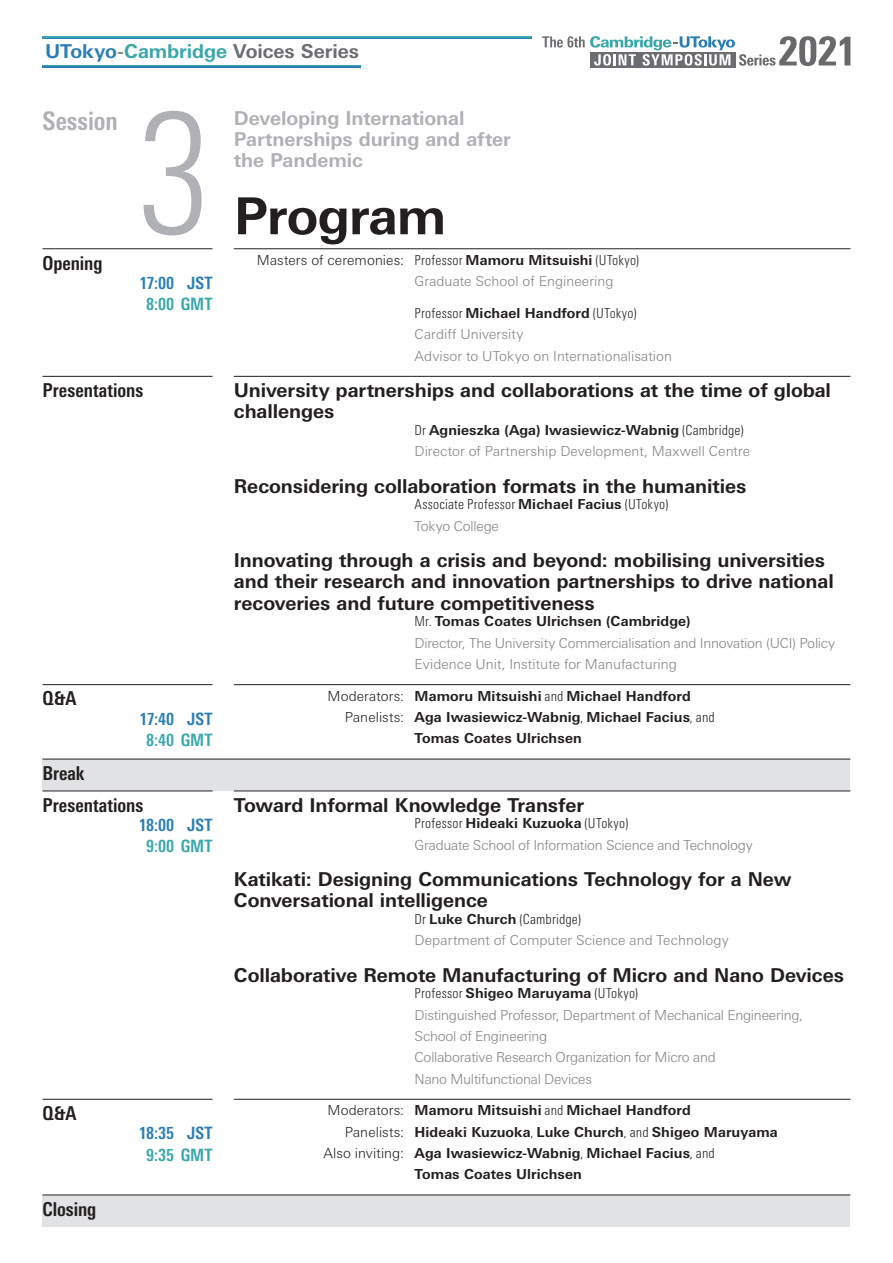
<style>
.page{position:relative;width:893px;height:1263px;background:#fff}
.page>*{position:absolute;margin:0;border:0;box-sizing:border-box;transform-origin:0 0}
.t1{font:300 condensed 170.1px "LT Univers";color:#b0b1b5}
.t2{font:700 51px "LT Univers Basic";letter-spacing:-.015em;color:#231f20}
.t3{font:700 condensed 25.5px "LT Univers";color:#b0b1b5}
.t4{font:700 19.2px/21.3px "LT Univers Basic";letter-spacing:-.005em;color:#231f20}
.t5{font:700 19.2px/21.3px "LT Univers Basic";letter-spacing:-.005em;color:#b0b1b5}
.t6{font:700 condensed 19.2px/32px "LT Univers";letter-spacing:-.005em;color:#231f20}
.t7{font:700 19.2px "LT Univers Basic";letter-spacing:-.005em;color:#6c6d70}
.t8{font:700 condensed 16.95px "LT Univers";color:#2a7db7}
.t9{font:700 condensed 16.95px "LT Univers";letter-spacing:.01em;color:#39a7aa}
.t10{font:300 13.8px/21.3px "LT Univers Basic";letter-spacing:-.005em;color:#808285}
.t11{font:700 13.8px "LT Univers Basic";letter-spacing:.005em;color:#231f20}
.t12{font:300 condensed 13.8px "LT Univers";letter-spacing:.015em;color:#231f20}
.s1{color:#2a7db7}
.s2{color:#808285}
.s3{color:#39a7aa}
.s4{color:#231f20}
.s5{font-family:"LT Univers";font-stretch:condensed;color:#231f20}
.s6{font-weight:700;color:#231f20}
.s7{font-family:"LT Univers Basic";font-weight:700;font-stretch:normal}
.s8{font-weight:300}
.s9{font-family:"LT Univers";font-weight:300;font-stretch:condensed}
</style>
<div class="page">
<div style="left:43px;top:759px;width:807px;height:32px;background:#e1e2e4"></div>
<div style="left:43px;top:1195px;width:807px;height:32px;background:#e1e2e4"></div>
<hr style="left:43px;top:248px;width:170px;height:1px;background:#231f20">
<hr style="left:234px;top:248px;width:616px;height:1px;background:#231f20">
<hr style="left:43px;top:376px;width:170px;height:1px;background:#231f20">
<hr style="left:234px;top:376px;width:616px;height:1px;background:#231f20">
<hr style="left:43px;top:684px;width:170px;height:1px;background:#231f20">
<hr style="left:234px;top:684px;width:616px;height:1px;background:#231f20">
<hr style="left:43px;top:759px;width:807px;height:1px;background:#231f20">
<hr style="left:43px;top:791px;width:170px;height:1px;background:#231f20">
<hr style="left:234px;top:791px;width:616px;height:1px;background:#231f20">
<hr style="left:43px;top:1194px;width:807px;height:1px;background:#231f20">
<hr style="left:43px;top:1099px;width:170px;height:1px;background:#231f20">
<hr style="left:234px;top:1099px;width:616px;height:1px;background:#231f20">
<div style="left:590px;top:52px;width:145px;height:15px;background:#6c6d70"></div>
<svg style="left:542px;top:36px;width:308px;height:30px"></svg>
<hr style="left:43px;top:36px;width:488px;height:1px;background:#39a7aa">
<hr style="left:43px;top:39px;width:488px;height:1px;background:#2a7db7">
<hr style="left:43px;top:67px;width:318px;height:1px;background:#2a7db7">
<hr style="left:43px;top:65px;width:318px;height:1px;background:#39a7aa">
<h3 class="t7" style="left:45px;top:40px;width:315px"><span class="s1">UTokyo</span><span class="s2">-</span><span class="s3">Cambridge</span> Voices Series</h3>
<h3 class="t3" style="left:43px;top:106px;width:77px">Session</h3>
<h1 class="t1" style="left:137px;top:76px;width:76px">3</h1>
<h3 class="t5" style="left:234px;top:107px;width:278px">Developing International<br>Partnerships during and after the Pandemic</h3>
<h2 class="t2" style="left:234px;top:185px;width:214px">Program</h2>
<h3 class="t6" style="left:43px;top:247px;width:62px">Opening</h3>
<p class="t8" style="left:139px;top:273px;width:75px">17:00 JST</p>
<p class="t9" style="left:146px;top:294px;width:68px">8:00 GMT</p>
<h3 class="t6" style="left:43px;top:374px;width:102px">Presentations</h3>
<h3 class="t6" style="left:43px;top:682px;width:35px">Q&amp;A</h3>
<p class="t8" style="left:139px;top:709px;width:75px">17:40 JST</p>
<p class="t9" style="left:146px;top:730px;width:68px">8:40 GMT</p>
<h3 class="t6" style="left:43px;top:757px;width:102px">Break<br>Presentations</h3>
<p class="t8" style="left:139px;top:815px;width:75px">18:00 JST</p>
<p class="t9" style="left:146px;top:836px;width:68px">9:00 GMT</p>
<h3 class="t6" style="left:43px;top:1097px;width:35px">Q&amp;A</h3>
<h3 class="t6" style="left:43px;top:1193px;width:55px">Closing</h3>
<p class="t8" style="left:139px;top:1123px;width:75px">18:35 JST</p>
<p class="t9" style="left:146px;top:1145px;width:68px">9:35 GMT</p>
<p class="t10" style="left:415px;top:249px;width:226px;text-indent:-158px"><span class="s4">Masters of ceremonies:</span> <span class="s5">Professor</span> <span class="s6">Mamoru Mitsuishi</span> <span class="s5">(UTokyo)<br></span>Graduate School of Engineering</p>
<p class="t12" style="left:415px;top:305px;width:224px">Professor <span class="s7">Michael Handford</span> (UTokyo)</p>
<p class="t10" style="left:415px;top:324px;width:259px">Cardiff University<br>Advisor to UTokyo on Internationalisation</p>
<h3 class="t4" style="left:234px;top:379px;width:599px">University partnerships and collaborations at the time of global challenges</h3>
<p class="t10" style="left:415px;top:419px;width:337px"><span class="s5">Dr</span> <span class="s6">Agnieszka (Aga) Iwasiewicz-Wabnig</span> <span class="s5">(Cambridge)<br></span>Director of Partnership Development, Maxwell Centre</p>
<h3 class="t4" style="left:234px;top:475px;width:514px">Reconsidering collaboration formats in the humanities</h3>
<p class="t12" style="left:415px;top:497px;width:255px">Associate Professor <span class="s7">Michael Facius</span> (UTokyo)</p>
<p class="t10" style="left:415px;top:515px;width:86px">Tokyo College</p>
<h3 class="t4" style="left:234px;top:549px;width:601px">Innovating through a crisis and beyond: mobilising universities and their research and innovation partnerships to drive national recoveries and future competitiveness</h3>
<p class="t10" style="left:415px;top:611px;width:422px"><span class="s5">Mr.</span> <span class="s6">Tomas Coates Ulrichsen (Cambridge)<br></span>Director, The University Commercialisation and Innovation (UCI) Policy<br>Evidence Unit, Institute for Manufacturing</p>
<p class="t11" style="left:328px;top:687px;width:365px"><span class="s8">Moderators:</span> Mamoru Mitsuishi <span class="s9">and</span> Michael Handford</p>
<p class="t11" style="left:345px;top:709px;width:371px"><span class="s8">Panelists:</span> Aga Iwasiewicz-Wabnig<span class="s9">,</span> Michael Facius<span class="s9">, and</span></p>
<p class="t11" style="left:415px;top:730px;width:169px">Tomas Coates Ulrichsen</p>
<h3 class="t4" style="left:234px;top:794px;width:352px">Toward Informal Knowledge Transfer</h3>
<p class="t12" style="left:415px;top:815px;width:215px">Professor <span class="s7">Hideaki Kuzuoka</span> (UTokyo)</p>
<p class="t10" style="left:415px;top:834px;width:340px">Graduate School of Information Science and Technology</p>
<h3 class="t4" style="left:234px;top:868px;width:559px">Katikati: Designing Communications Technology for a New<br>Conversational intelligence</h3>
<p class="t12" style="left:415px;top:911px;width:168px">Dr <span class="s7">Luke Church</span> (Cambridge)</p>
<p class="t10" style="left:415px;top:930px;width:316px">Department of Computer Science and Technology</p>
<h3 class="t4" style="left:234px;top:964px;width:612px">Collaborative Remote Manufacturing of Micro and Nano Devices</h3>
<p class="t12" style="left:415px;top:986px;width:225px">Professor <span class="s7">Shigeo Maruyama</span> (UTokyo)</p>
<p class="t10" style="left:415px;top:1004px;width:390px">Distinguished Professor, Department of Mechanical Engineering, School of Engineering<br>Collaborative Research Organization for Micro and<br>Nano Multifunctional Devices</p>
<p class="t11" style="left:328px;top:1102px;width:365px"><span class="s8">Moderators:</span> Mamoru Mitsuishi <span class="s9">and</span> Michael Handford</p>
<p class="t11" style="left:345px;top:1123px;width:434px"><span class="s8">Panelists:</span> Hideaki Kuzuoka<span class="s9">,</span> Luke Church<span class="s9">, and</span> Shigeo Maruyama</p>
<p class="t11" style="left:323px;top:1145px;width:393px"><span class="s8">Also inviting:</span> Aga Iwasiewicz-Wabnig<span class="s9">,</span> Michael Facius<span class="s9">, and</span></p>
<p class="t11" style="left:415px;top:1166px;width:169px">Tomas Coates Ulrichsen</p>
</div>
